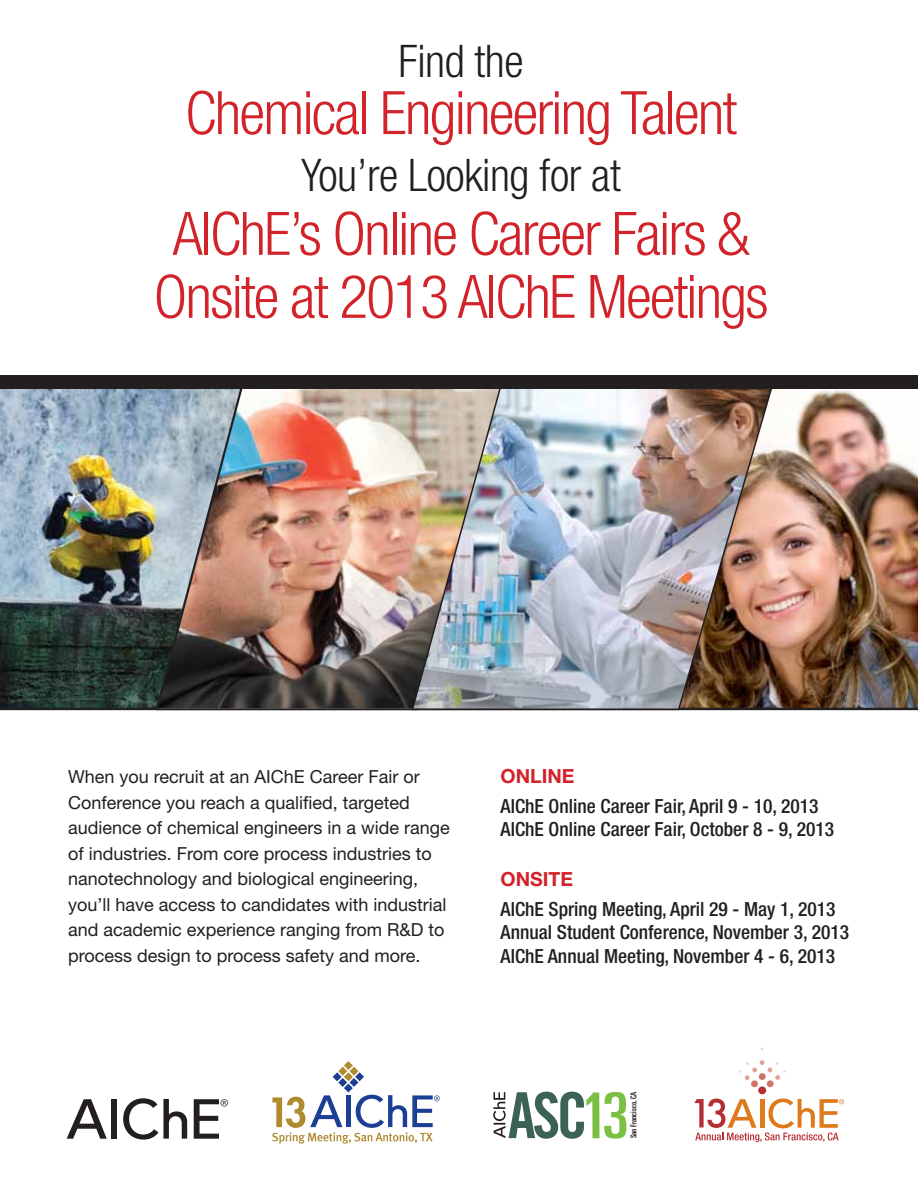
<style>
.page{position:relative;width:918px;height:1188px;background:#fff}
.page>*{position:absolute;margin:0;border:0;box-sizing:border-box;transform-origin:0 0}
.t1{font:63.45px "Trade Gothic Bold Cond Twenty";color:#3c6253}
.t2{font:300 condensed 60px/63px "Helvetica Neue";letter-spacing:-.03em;color:#d2232a;text-align:center}
.t3{font:300 condensed 45px "Helvetica Neue";letter-spacing:-.01em;color:#231f20}
.t4{font:500 condensed 19.5px/23.4px "Helvetica Neue";color:#231f20}
.t5{font:700 19.5px "Helvetica Neue";color:#d2232a}
.t6{font:18px/25.5px "Helvetica Neue";color:#231f20}
.t7{font:ultra-condensed 8.25px "Univers LT Std";letter-spacing:-.005em;color:#231f20;scale:1.16 1}
.s1{font-family:"Univers LT Std";font-stretch:ultra-condensed;color:#7ac143}
</style>
<div class="page">
<img style="left:0;top:388px;width:155px;height:321px">
<img style="left:155px;top:388px;width:255px;height:323px">
<img style="left:776px;top:388px;width:142px;height:321px">
<img style="left:410px;top:388px;width:366px;height:323px">
<div style="left:0;top:375px;width:918px;height:13px;background:#231f20"></div>
<hr style="left:0;top:709px;width:918px;height:1px;background:#231f20">
<div style="left:758px;top:1086px;width:8px;height:8px;background:#b42e34;border-radius:50%"></div>
<div style="left:751px;top:1080px;width:7px;height:7px;background:#cd7367;border-radius:50%"></div>
<div style="left:767px;top:1080px;width:7px;height:7px;background:#cd7367;border-radius:50%"></div>
<svg style="left:739px;top:1060px;width:47px;height:20px"></svg>
<svg style="left:694px;top:1099px;width:150px;height:43px"></svg>
<svg style="left:272px;top:1061px;width:168px;height:83px"></svg>
<svg style="left:493px;top:1092px;width:13px;height:46px"></svg>
<svg style="left:67px;top:1099px;width:40px;height:40px"></svg>
<div style="left:111px;top:1099px;width:6px;height:40px;background:#231f20"></div>
<svg style="left:123px;top:1098px;width:64px;height:42px"></svg>
<svg style="left:194px;top:1099px;width:34px;height:40px"></svg>
<h3 class="t3" style="left:399px;top:35px;width:127px">Find the</h3>
<h2 class="t2" style="left:185px;top:81px;width:553px">Chemical Engineering Talent</h2>
<h3 class="t3" style="left:301px;top:149px;width:321px">You’re Looking for at</h3>
<h2 class="t2" style="left:154px;top:202px;width:616px">AIChE’s Online Career Fairs &amp;<br>Onsite at 2013 AIChE Meetings</h2>
<p class="t6" style="left:68px;top:764px;width:383px">When you recruit at an AIChE Career Fair or Conference you reach a qualified, targeted audience of chemical engineers in a wide range of industries. From core process industries to nanotechnology and biological engineering, you’ll have access to candidates with industrial and academic experience ranging from R&amp;D to process design to process safety and more.</p>
<p class="t5" style="left:501px;top:764px;width:76px">ONLINE</p>
<p class="t4" style="left:501px;top:794px;width:335px">AIChE Online Career Fair, April 9 - 10, 2013<br>AIChE Online Career Fair, October 8 - 9, 2013</p>
<p class="t5" style="left:501px;top:867px;width:74px">ONSITE</p>
<p class="t4" style="left:501px;top:897px;width:350px">AIChE Spring Meeting, April 29 - May 1, 2013<br>Annual Student Conference, November 3, 2013<br>AIChE Annual Meeting, November 4 - 6, 2013</p>
<h1 class="t1" style="left:508px;top:1077px;width:123px">ASC<span class="s1">13</span></h1>
<p class="t7" style="left:629px;top:1138px;width:42px;rotate:-90deg">San Francisco,CA</p>
</div>
